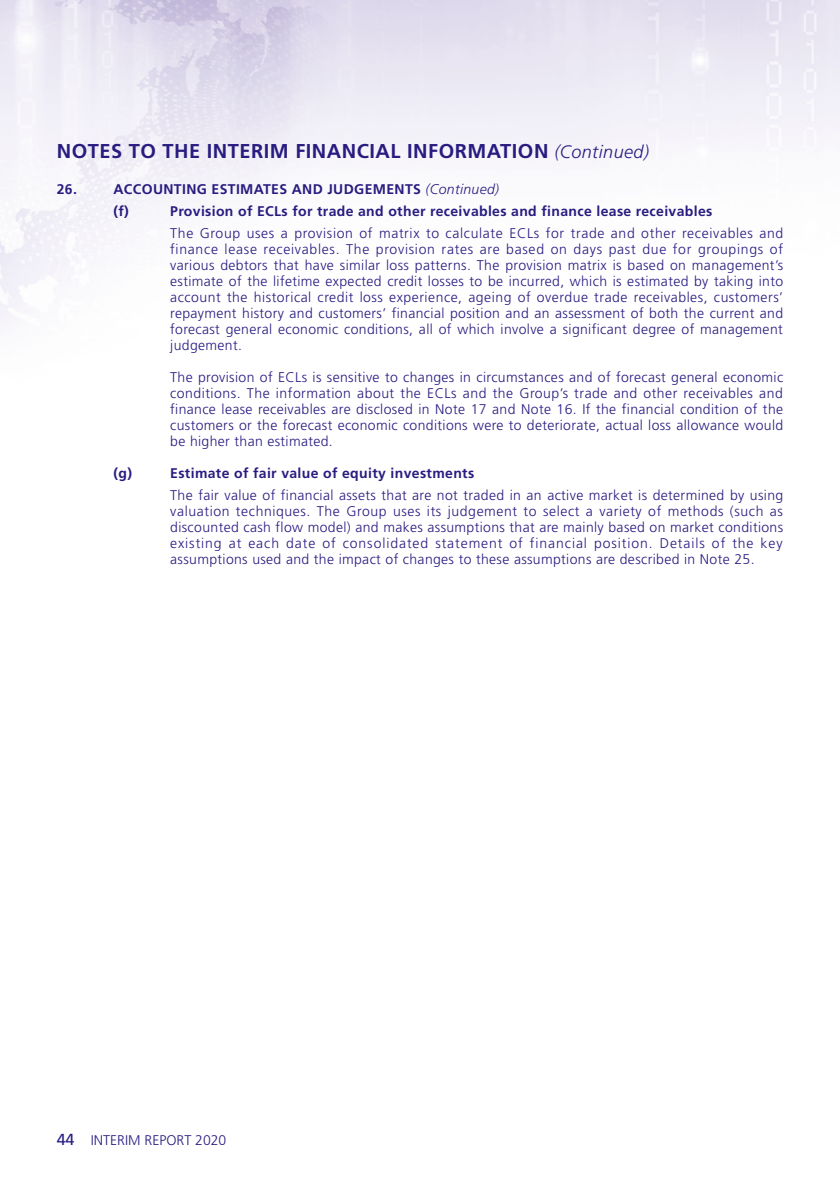
<style>
.page{position:relative;width:840px;height:1191px;background:#fff}
.page>*{position:absolute;margin:0;border:0;box-sizing:border-box;transform-origin:0 0}
.t1{font:700 20px "Frutiger LT Std";letter-spacing:.025em;color:#281c80}
.t2{font:300 14px/16px "Frutiger LT Std";letter-spacing:.025em;color:#281c80;text-align:justify}
.t3{font:700 14px/21.6px "Frutiger LT Std";letter-spacing:.025em;color:#281c80}
.t4{font:300 14px "Frutiger LT Std";color:#281c80}
.s1{font-weight:300;font-style:italic;font-size:18px}
.s2{font-weight:300;font-style:italic}
.s3{font-weight:400;font-size:16px}
</style>
<div class="page">
<img style="left:0;top:0;width:416px;height:357px">
<h1 class="t1" style="left:57px;top:140px;width:593px">NOTES TO THE INTERIM FINANCIAL INFORMATION <span class="s1">(Continued)</span></h1>
<p class="t3" style="left:57px;top:179px;width:22px">26.</p>
<p class="t3" style="left:113px;top:179px;width:387px">ACCOUNTING ESTIMATES AND JUDGEMENTS <span class="s2">(Continued) </span>(f)</p>
<p class="t3" style="left:170px;top:200px;width:543px">Provision of ECLs for trade and other receivables and finance lease receivables</p>
<p class="t2" style="left:170px;top:225px;width:614px">The Group uses a provision of matrix to calculate ECLs for trade and other receivables and finance lease receivables. The provision rates are based on days past due for groupings of various debtors that have similar loss patterns. The provision matrix is based on management’s estimate of the lifetime expected credit losses to be incurred, which is estimated by taking into account the historical credit loss experience, ageing of overdue trade receivables, customers’ repayment history and customers’ financial position and an assessment of both the current and forecast general economic conditions, all of which involve a significant degree of management judgement.</p>
<p class="t2" style="left:170px;top:369px;width:614px">The provision of ECLs is sensitive to changes in circumstances and of forecast general economic conditions. The information about the ECLs and the Group’s trade and other receivables and finance lease receivables are disclosed in Note 17 and Note 16. If the financial condition of the customers or the forecast economic conditions were to deteriorate, actual loss allowance would be higher than estimated.</p>
<p class="t3" style="left:113px;top:462px;width:20px">(g)</p>
<p class="t3" style="left:170px;top:462px;width:305px">Estimate of fair value of equity investments</p>
<p class="t2" style="left:170px;top:487px;width:614px">The fair value of financial assets that are not traded in an active market is determined by using valuation techniques. The Group uses its judgement to select a variety of methods (such as discounted cash flow model) and makes assumptions that are mainly based on market conditions existing at each date of consolidated statement of financial position. Details of the key assumptions used and the impact of changes to these assumptions are described in Note 25.</p>
<p class="t4" style="left:57px;top:1131px;width:171px"><span class="s3">44</span> INTERIM REPORT 2020</p>
</div>
